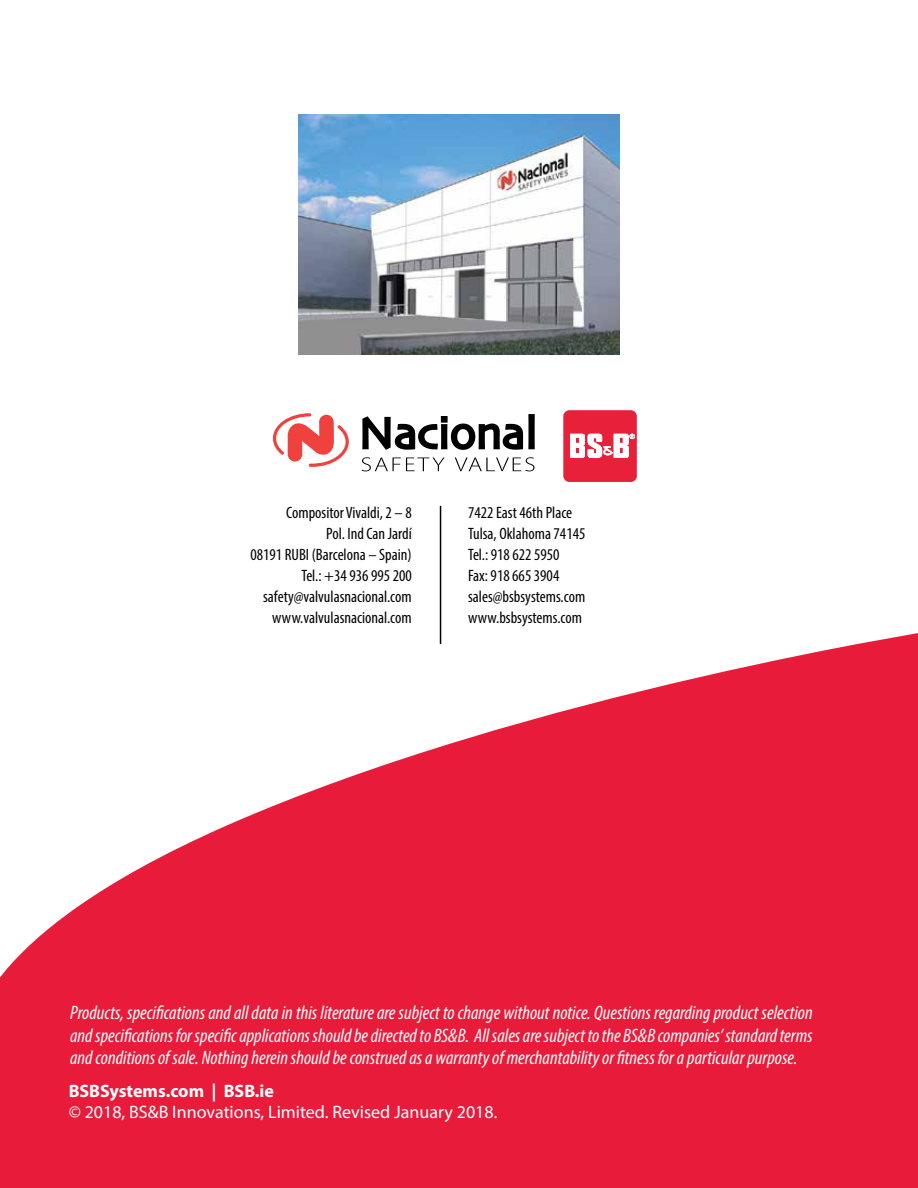
<style>
.page{position:relative;width:918px;height:1188px;background:#fff}
.page>*{position:absolute;margin:0;border:0;box-sizing:border-box;transform-origin:0 0}
.t1{font:italic condensed 19.5px/22.5px "Myriad Pro";color:#fff;text-align:justify}
.t2{font:18px "Myriad Pro";color:#fff}
.t3{font:700 18px "Myriad Pro";color:#fff}
.t4{font:condensed 16.5px/21px "Myriad Pro";color:#000;text-align:right}
</style>
<div class="page">
<svg style="left:361px;top:414px;width:174px;height:57px"></svg>
<svg style="left:273px;top:413px;width:76px;height:54px"></svg>
<svg style="left:563px;top:410px;width:74px;height:72px"></svg>
<img style="left:298px;top:114px;width:322px;height:240px">
<hr style="left:440px;top:506px;width:1px;height:138px;background:#000">
<svg style="left:0;top:629px;width:918px;height:559px;fill:#e81c3a"></svg>
<p class="t4" style="left:250px;top:502px;width:163px">Compositor Vivaldi, 2 – 8<br>Pol. Ind Can Jardí<br>08191 RUBI (Barcelona – Spain)<br>Tel.: +34 936 995 200 safety@valvulasnacional.com www.valvulasnacional.com</p>
<p class="t4" style="left:468px;top:502px;width:119px;text-align:left">7422 East 46th Place<br>Tulsa, Oklahoma 74145<br>Tel.: 918 622 5950<br>Fax: 918 665 3904 sales@bsbsystems.com www.bsbsystems.com</p>
<p class="t1" style="left:70px;top:1001px;width:744px">Products, specifications and all data in this literature are subject to change without notice. Questions regarding product selection and specifications for specific applications should be directed to BS&amp;B. All sales are subject to the BS&amp;B companies’ standard terms and conditions of sale. Nothing herein should be construed as a warranty of merchantability or fitness for a particular purpose.</p>
<p class="t3" style="left:69px;top:1079px;width:207px">BSBSystems.com | BSB.ie</p>
<p class="t2" style="left:69px;top:1101px;width:430px">© 2018, BS&amp;B Innovations, Limited. Revised January 2018.</p>
</div>
